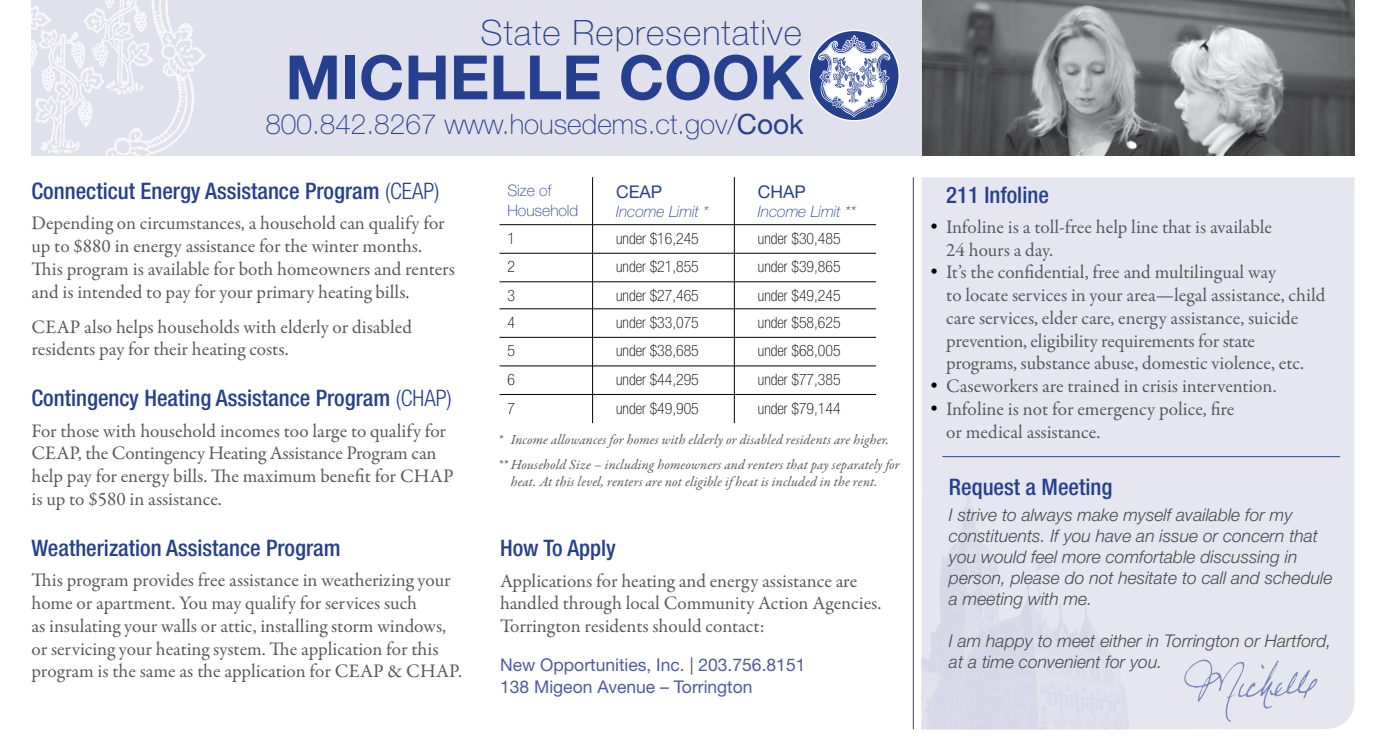
<style>
.page{position:relative;width:1386px;height:756px;background:#fff}
.page>*{position:absolute;margin:0;border:0;box-sizing:border-box;transform-origin:0 0}
.t1{font:700 61.25px "Helvetica Neue LT Std";color:#25408f}
.t2{font:100 35px "Helvetica Neue LT Std";letter-spacing:.03em;color:#25408f}
.t3{font:100 28px "Helvetica Neue LT Std";color:#25408f}
.t4{font:500 condensed 22.75px "Helvetica Neue LT Std";color:#25408f}
.t5{font:19.25px/22.8px "Garamond Premr Pro";letter-spacing:-.005em;color:#58595b}
.t6{font:italic 300 17.5px/21px "Helvetica Neue LT Std";color:#4a4a4d}
.t7{font:17.5px/22.8px "Helvetica Neue LT Std";color:#4f5b9e}
.t8{font:17.5px "Helvetica Neue LT Std";color:#25408f}
.t9{font:100 condensed 15.75px "Helvetica Neue LT Std";color:#000}
.t10{font:italic 100 15.75px "Helvetica Neue LT Std";color:#25408f}
.t11{font:100 15.75px/19.2px "Helvetica Neue LT Std";color:#25408f}
.t12{font:italic 14px/24.7px "Garamond Premr Pro";letter-spacing:.005em;color:#58595b}
.s1{font-weight:400}
.s2{font-weight:300}
.s3{color:#fff}
.s4{color:#58595b}
.s5{font-family:"Times New Roman";font-size:21px;color:#000}
</style>
<div class="page">
<div style="left:922px;top:177px;width:433px;height:552px;background:#e6e6f0"></div>
<div style="left:922px;top:494px;width:266px;height:235px;background:linear-gradient(to right,#dbdbea,#e7e7f0)"></div>
<div style="left:32px;top:0;width:1322px;height:156px;background:#e1e0ed"></div>
<svg style="left:31px;top:0;width:175px;height:156px"></svg>
<svg style="left:809px;top:30px;width:91px;height:91px"></svg>
<div style="left:810px;top:31px;width:89px;height:89px;background:#25408f;border-radius:50%"></div>
<svg style="left:818px;top:35px;width:72px;height:82px"></svg>
<img style="left:922px;top:0;width:432px;height:156px">
<svg style="left:1184px;top:659px;width:149px;height:63px;background:#dcddeb"></svg>
<hr style="left:592px;top:177px;width:1px;height:48px;background:#000">
<hr style="left:734px;top:177px;width:1px;height:48px;background:#000">
<hr style="left:500px;top:224px;width:93px;height:1px;background:#000">
<hr style="left:593px;top:224px;width:141px;height:1px;background:#000">
<hr style="left:734px;top:224px;width:142px;height:1px;background:#000">
<hr style="left:500px;top:253px;width:93px;height:1px;background:#000">
<hr style="left:593px;top:253px;width:141px;height:1px;background:#000">
<hr style="left:734px;top:253px;width:142px;height:1px;background:#000">
<hr style="left:500px;top:282px;width:93px;height:1px;background:#000">
<hr style="left:593px;top:282px;width:141px;height:1px;background:#000">
<hr style="left:734px;top:282px;width:142px;height:1px;background:#000">
<hr style="left:500px;top:309px;width:93px;height:1px;background:#000">
<hr style="left:593px;top:309px;width:141px;height:1px;background:#000">
<hr style="left:734px;top:309px;width:142px;height:1px;background:#000">
<hr style="left:500px;top:337px;width:93px;height:1px;background:#000">
<hr style="left:593px;top:337px;width:141px;height:1px;background:#000">
<hr style="left:734px;top:337px;width:142px;height:1px;background:#000">
<hr style="left:500px;top:366px;width:93px;height:1px;background:#000">
<hr style="left:593px;top:366px;width:141px;height:1px;background:#000">
<hr style="left:734px;top:366px;width:142px;height:1px;background:#000">
<hr style="left:500px;top:394px;width:93px;height:1px;background:#000">
<hr style="left:593px;top:394px;width:141px;height:1px;background:#000">
<svg style="left:592px;top:225px;width:1px;height:198px"></svg>
<hr style="left:734px;top:394px;width:142px;height:1px;background:#000">
<svg style="left:734px;top:225px;width:1px;height:198px"></svg>
<hr style="left:942px;top:456px;width:398px;height:1px;background:#25408f">
<hr style="left:913px;top:177px;width:1px;height:552px;background:#25408f">
<h2 class="t2" style="left:481px;top:12px;width:323px">State Representative</h2>
<h1 class="t1" style="left:285px;top:40px;width:520px">MICHELLE COOK</h1>
<h3 class="t3" style="left:265px;top:108px;width:540px">800.842.8267 www.housedems.ct.gov/<span class="s1">Cook</span></h3>
<p class="t4" style="left:32px;top:177px;width:409px">Connecticut Energy Assistance Program <span class="s2">(CEAP)</span></p>
<p class="t5" style="left:32px;top:212px;width:425px">Depending on circumstances, a household can qualify for up to $880 in energy assistance for the winter months.<br>This program is available for both homeowners and renters and is intended to pay for your primary heating bills.</p>
<p class="t5" style="left:32px;top:316px;width:382px">CEAP also helps households with elderly or disabled residents pay for their heating costs.</p>
<p class="t4" style="left:32px;top:384px;width:422px">Contingency Heating Assistance Program <span class="s2">(CHAP)</span></p>
<p class="t5" style="left:32px;top:420px;width:423px">For those with household incomes too large to qualify for CEAP, the Contingency Heating Assistance Program can help pay for energy bills. The maximum benefit for CHAP is up to $580 in assistance.</p>
<p class="t4" style="left:32px;top:534px;width:311px">Weatherization Assistance Program</p>
<p class="t5" style="left:32px;top:569px;width:432px">This program provides free assistance in weatherizing your home or apartment. You may qualify for services such<br>as insulating your walls or attic, installing storm windows, or servicing your heating system. The application for this program is the same as the application for CEAP &amp; CHAP.</p>
<p class="t11" style="left:507px;top:181px;width:72px">Size of<br>Household</p>
<p class="t8" style="left:616px;top:181px;width:48px">CEAP</p>
<p class="t10" style="left:616px;top:202px;width:94px">Income Limit *</p>
<p class="t8" style="left:758px;top:181px;width:49px">CHAP</p>
<p class="t10" style="left:758px;top:202px;width:100px">Income Limit **</p>
<p class="t9" style="left:507px;top:229px;width:9px">1</p>
<p class="t9" style="left:616px;top:229px;width:84px">under $16,245</p>
<p class="t9" style="left:758px;top:229px;width:84px">under $30,485</p>
<p class="t9" style="left:507px;top:258px;width:9px">2</p>
<p class="t9" style="left:616px;top:258px;width:84px">under $21,855</p>
<p class="t9" style="left:758px;top:258px;width:84px">under $39,865</p>
<p class="t9" style="left:507px;top:287px;width:9px">3</p>
<p class="t9" style="left:616px;top:287px;width:84px">under $27,465</p>
<p class="t9" style="left:758px;top:287px;width:84px">under $49,245</p>
<p class="t9" style="left:507px;top:314px;width:9px">4</p>
<p class="t9" style="left:616px;top:314px;width:84px">under $33,075</p>
<p class="t9" style="left:758px;top:314px;width:84px">under $58,625</p>
<p class="t9" style="left:507px;top:342px;width:9px">5</p>
<p class="t9" style="left:616px;top:342px;width:84px">under $38,685</p>
<p class="t9" style="left:758px;top:342px;width:84px">under $68,005</p>
<p class="t9" style="left:507px;top:371px;width:9px">6</p>
<p class="t9" style="left:616px;top:371px;width:84px">under $44,295</p>
<p class="t9" style="left:758px;top:371px;width:84px">under $77,385</p>
<p class="t9" style="left:507px;top:399px;width:9px">7</p>
<p class="t9" style="left:616px;top:399px;width:84px">under $49,905</p>
<p class="t9" style="left:758px;top:399px;width:84px">under $79,144</p>
<p class="t12" style="left:498px;top:428px;width:404px">*<span class="s3">*</span> Income allowances for homes with elderly or disabled residents are higher. ** Household Size – including homeowners and renters that pay separately for</p>
<p class="t12" style="left:511px;top:470px;width:368px">heat. At this level, renters are not eligible if heat is included in the rent.</p>
<p class="t4" style="left:500px;top:534px;width:117px">How To Apply</p>
<p class="t5" style="left:500px;top:570px;width:383px">Applications for heating and energy assistance are handled through local Community Action Agencies.<br>Torrington residents should contact:</p>
<p class="t7" style="left:500px;top:653px;width:307px">New Opportunities, Inc. <span class="s4">|</span> 203.756.8151<br>138 Migeon Avenue – Torrington</p>
<p class="t4" style="left:946px;top:181px;width:104px">211 Infoline</p>
<p class="t5" style="left:946px;top:216px;width:327px;text-indent:-16px"><span class="s5">•</span> Infoline is a toll-free help line that is available<br>24 hours a day.</p>
<p class="t5" style="left:946px;top:261px;width:381px;text-indent:-16px"><span class="s5">•</span> It’s the confidential, free and multilingual way<br>to locate services in your area—legal assistance, child care services, elder care, energy assistance, suicide prevention, eligibility requirements for state programs, substance abuse, domestic violence, etc.</p>
<p class="t5" style="left:931px;top:375px;width:348px"><span class="s5">•</span> Caseworkers are trained in crisis intervention.</p>
<p class="t5" style="left:946px;top:398px;width:290px;text-indent:-16px"><span class="s5">•</span> Infoline is not for emergency police, fire or medical assistance.</p>
<p class="t4" style="left:949px;top:474px;width:165px">Request a Meeting</p>
<p class="t6" style="left:949px;top:504px;width:385px">I strive to always make myself available for my constituents. If you have an issue or concern that you would feel more comfortable discussing in person, please do not hesitate to call and schedule a meeting with me.</p>
<p class="t6" style="left:949px;top:630px;width:384px">I am happy to meet either in Torrington or Hartford, at a time convenient for you.</p>
</div>
